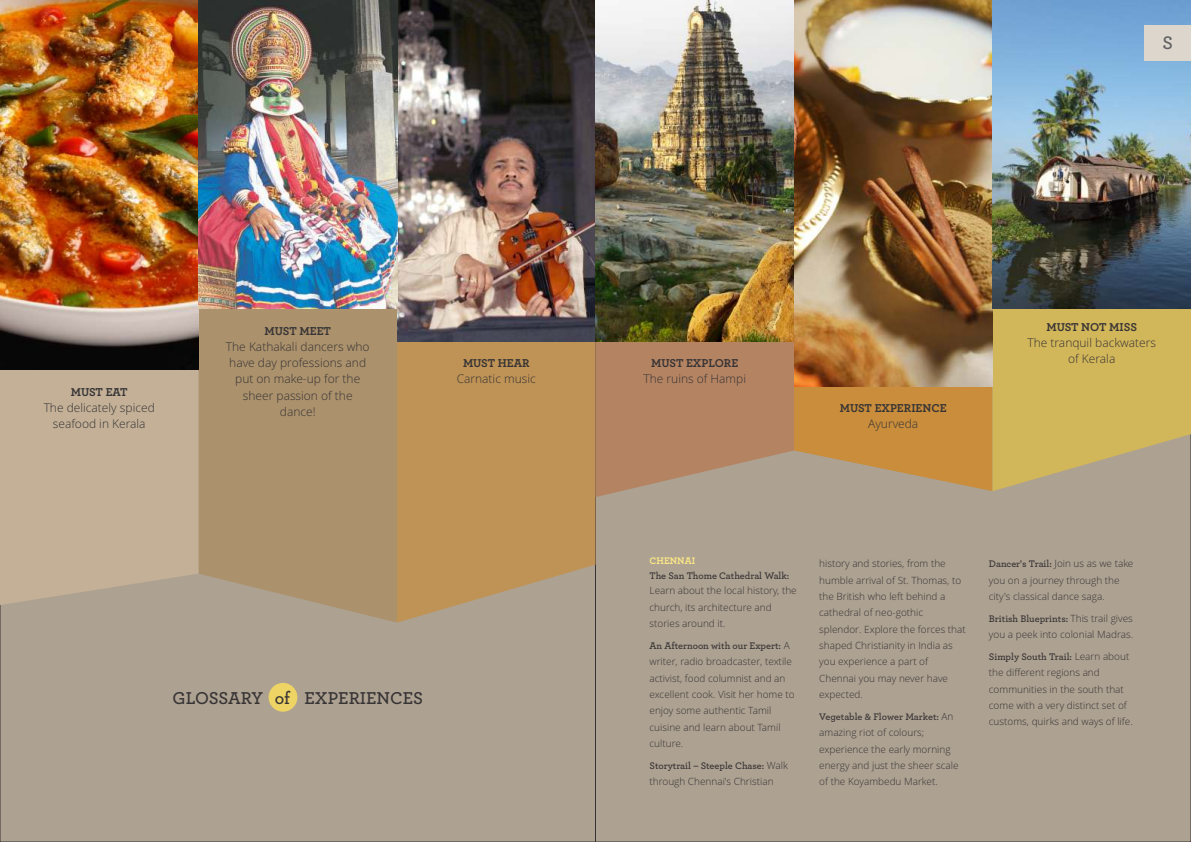
<style>
.page{position:relative;width:1191px;height:842px;background:#fff}
.page>*{position:absolute;margin:0;border:0;box-sizing:border-box;transform-origin:0 0}
.t1{font:600 19px "Archer";color:#606062}
.t2{font:600 18px "Archer";color:#373435}
.t3{font:300 12px/16.3px "Open Sans";color:#373435;text-align:center}
.t4{font:700 12px "Archer";letter-spacing:-.01em;color:#373435}
.t5{font:300 10px/16.3px "Open Sans";color:#373435}
.t6{font:600 10px "Archer";color:#373435}
.t7{font:700 10px "Archer";color:#fce886}
.s1{font-family:"Open Sans";font-weight:300}
</style>
<div class="page">
<div style="left:596px;top:491px;width:595px;height:351px;background:#ada191"></div>
<div style="left:0;top:497px;width:596px;height:345px;background:#ada191"></div>
<svg style="left:198px;top:308px;width:199px;height:315px;background:#ab926f"></svg>
<svg style="left:397px;top:341px;width:198px;height:282px;background:#bc945b"></svg>
<img style="left:397px;top:0;width:198px;height:341px">
<div style="left:268px;top:683px;width:29px;height:29px;background:#eed464;border-radius:50%"></div>
<div style="left:0;top:370px;width:198px;height:235px;background:#c3b097"></div>
<img style="left:595px;top:0;width:199px;height:497px">
<svg style="left:794px;top:386px;width:198px;height:105px;background:#c3904b"></svg>
<svg style="left:992px;top:308px;width:199px;height:183px;background:#cbb162"></svg>
<img style="left:0;top:0;width:198px;height:370px">
<img style="left:794px;top:0;width:198px;height:386px">
<img style="left:992px;top:0;width:199px;height:308px">
<div style="left:1144px;top:25px;width:47px;height:36px;background:#ddd6cd"></div>
<img style="left:198px;top:0;width:199px;height:308px">
<h1 class="t1" style="left:1162px;top:34px;width:12px">S</h1>
<p class="t4" style="left:71px;top:387px;width:58px">MUST EAT</p>
<p class="t3" style="left:44px;top:401px;width:113px">The delicately spiced seafood in Kerala</p>
<p class="t4" style="left:265px;top:325px;width:68px">MUST MEET</p>
<p class="t3" style="left:226px;top:339px;width:145px">The Kathakali dancers who have day professions and put on make-up for the sheer passion of the dance!</p>
<p class="t4" style="left:463px;top:357px;width:68px">MUST HEAR</p>
<p class="t3" style="left:456px;top:371px;width:81px">Carnatic music</p>
<h2 class="t2" style="left:172px;top:689px;width:252px">GLOSSARY of EXPERIENCES</h2>
<p class="t4" style="left:651px;top:358px;width:89px">MUST EXPLORE</p>
<p class="t3" style="left:643px;top:372px;width:104px">The ruins of Hampi</p>
<p class="t4" style="left:840px;top:403px;width:108px">MUST EXPERIENCE</p>
<p class="t3" style="left:868px;top:417px;width:52px">Ayurveda</p>
<p class="t4" style="left:1046px;top:322px;width:92px">MUST NOT MISS</p>
<p class="t3" style="left:1027px;top:336px;width:130px">The tranquil backwaters of Kerala</p>
<p class="t7" style="left:649px;top:556px;width:47px">CHENNAI</p>
<p class="t6" style="left:649px;top:571px;width:141px">The San Thome Cathedral Walk:</p>
<p class="t5" style="left:649px;top:584px;width:149px">Learn about the local history, the church, its architecture and stories around it.</p>
<p class="t6" style="left:649px;top:641px;width:142px">An Afternoon with our Expert: <span class="s1">A</span></p>
<p class="t5" style="left:649px;top:654px;width:147px">writer, radio broadcaster, textile activist, food columnist and an excellent cook. Visit her home to enjoy some authentic Tamil cuisine and learn about Tamil culture.</p>
<p class="t6" style="left:649px;top:761px;width:140px">Storytrail – Steeple Chase: <span class="s1">Walk</span></p>
<p class="t5" style="left:649px;top:774px;width:125px">through Chennai's Christian</p>
<p class="t5" style="left:819px;top:556px;width:148px">history and stories, from the humble arrival of St. Thomas, to the British who left behind a cathedral of neo-gothic splendor. Explore the forces that shaped Christianity in India as you experience a part of<br>Chennai you may never have expected.</p>
<p class="t6" style="left:819px;top:712px;width:135px">Vegetable &amp; Flower Market: <span class="s1">An</span></p>
<p class="t5" style="left:819px;top:725px;width:141px">amazing riot of colours; experience the early morning energy and just the sheer scale of the Koyambedu Market.</p>
<p class="t6" style="left:989px;top:559px;width:146px">Dancer's Trail: <span class="s1">Join us as we take</span></p>
<p class="t5" style="left:989px;top:573px;width:132px">you on a journey through the city's classical dance saga.</p>
<p class="t6" style="left:989px;top:614px;width:145px">British Blueprints: <span class="s1">This trail gives</span></p>
<p class="t5" style="left:989px;top:627px;width:146px">you a peek into colonial Madras.</p>
<p class="t6" style="left:989px;top:652px;width:142px">Simply South Trail: <span class="s1">Learn about</span></p>
<p class="t5" style="left:989px;top:665px;width:145px">the different regions and communities in the south that come with a very distinct set of customs, quirks and ways of life.</p>
</div>
